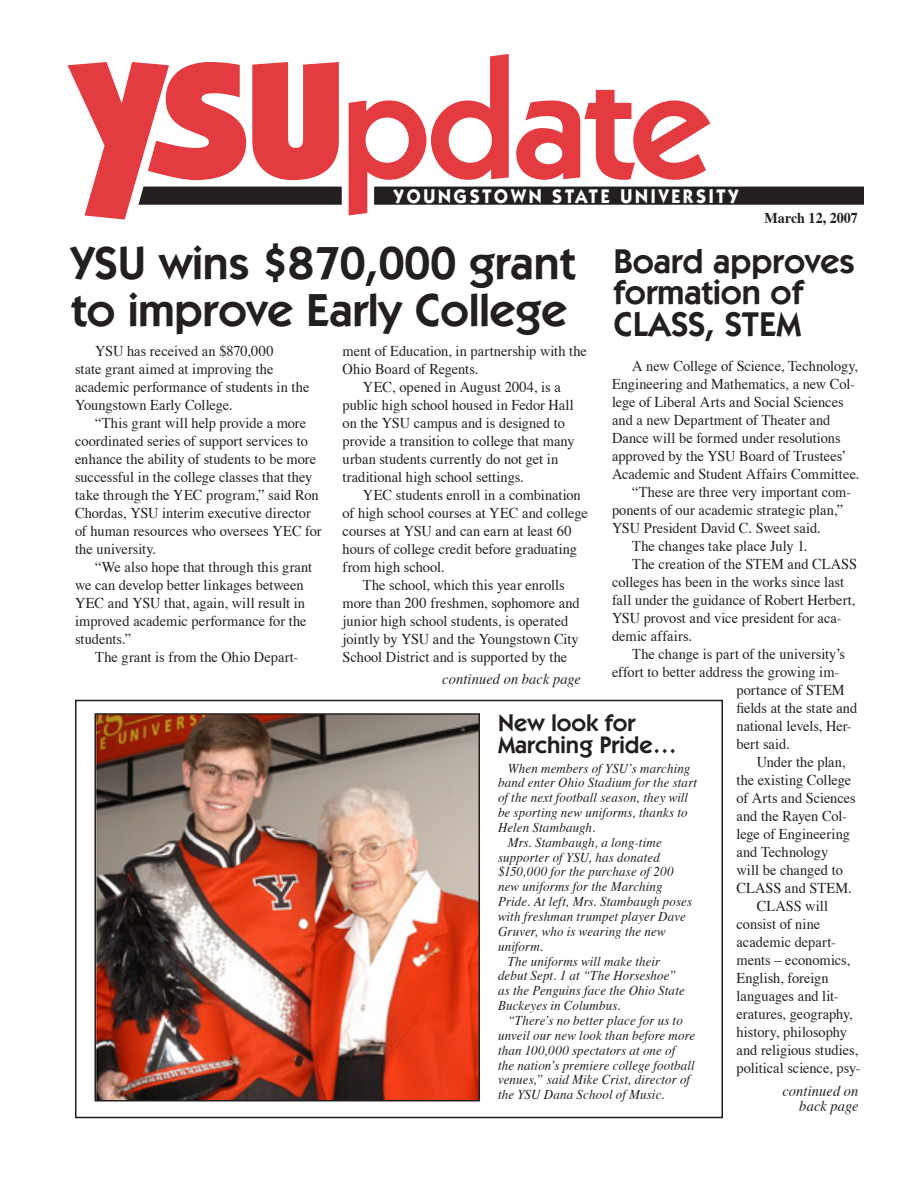
<style>
.page{position:relative;width:918px;height:1188px;background:#fff}
.page>*{position:absolute;margin:0;border:0;box-sizing:border-box;transform-origin:0 0}
.headline_new{font:600 46.5px/46.5px "Itc Kabel";color:#231f20}
.headline_new-2{font:600 34.5px "Itc Kabel";color:#231f20}
.subhead_16{font:600 24px/22px "Itc Kabel";color:#231f20}
.t1{font:700 19.8px "Itc Kabel";letter-spacing:.16em;color:#fff;scale:.9 1}
.body{font:15px/18px "Times";color:#231f20;scale:.96 1}
.body-2{font:italic 15px/15px "Times";letter-spacing:.01em;color:#231f20;text-align:right;scale:.96 1}
.t2{font:700 15px "Times";color:#231f20;scale:.94 1}
.t3{font:italic 13.5px/14.9px "Times";letter-spacing:.01em;color:#231f20;scale:.96 1}
</style>
<div class="page">
<div style="left:374px;top:187px;width:490px;height:18px;background:#231f20"></div>
<svg style="left:68px;top:62px;width:274px;height:158px"></svg>
<svg style="left:349px;top:54px;width:160px;height:161px"></svg>
<svg style="left:516px;top:90px;width:194px;height:90px"></svg>
<img style="left:97px;top:716px;width:380px;height:382px">
<div style="left:94px;top:713px;width:386px;height:388px;border:2px solid #231f20"></div>
<div style="left:75px;top:700px;width:648px;height:418px;border:2px solid #231f20"></div>
<p class="t1" style="left:394px;top:184px;width:384px">YOUNGSTOWN STATE UNIVERSITY</p>
<p class="t2" style="left:765px;top:204px;width:101px">March 12, 2007</p>
<p class="headline_new" style="left:71px;top:240px;width:505px">YSU wins $870,000 grant to improve Early College</p>
<p class="headline_new-2" style="left:614px;top:241px;width:243px">Board approves</p>
<p class="headline_new-2" style="left:614px;top:272px;width:191px">formation of</p>
<p class="headline_new-2" style="left:614px;top:304px;width:189px">CLASS, STEM</p>
<p class="body" style="left:75px;top:341px;width:246px;text-indent:20px">YSU has received an $870,000<br>state grant aimed at improving the academic performance of students in the<br>Youngstown Early College.</p>
<p class="body" style="left:75px;top:413px;width:258px;text-indent:20px">“This grant will help provide a more coordinated series of support services to enhance the ability of students to be more successful in the college classes that they take through the YEC program,” said Ron Chordas, YSU interim executive director of human resources who oversees YEC for the university.</p>
<p class="body" style="left:75px;top:557px;width:249px;text-indent:20px">“We also hope that through this grant we can develop better linkages between<br>YEC and YSU that, again, will result in improved academic performance for the students.”</p>
<p class="body" style="left:95px;top:647px;width:213px">The grant is from the Ohio Depart-</p>
<p class="body" style="left:343px;top:341px;width:256px">ment of Education, in partnership with the<br>Ohio Board of Regents.</p>
<p class="body" style="left:343px;top:377px;width:243px;text-indent:20px">YEC, opened in August 2004, is a public high school housed in Fedor Hall on the YSU campus and is designed to provide a transition to college that many urban students currently do not get in traditional high school settings.</p>
<p class="body" style="left:343px;top:485px;width:257px;text-indent:20px">YEC students enroll in a combination of high school courses at YEC and college courses at YSU and can earn at least 60 hours of college credit before graduating from high school.</p>
<p class="body" style="left:343px;top:575px;width:248px;text-indent:20px">The school, which this year enrolls more than 200 freshmen, sophomore and junior high school students, is operated jointly by YSU and the Youngstown City School District and is supported by the</p>
<p class="body" style="left:612px;top:355px;width:259px;text-indent:20px">A new College of Science, Technology, Engineering and Mathematics, a new Col&shy;lege of Liberal Arts and Social Sciences and a new Department of Theater and Dance will be formed under resolutions approved by the YSU Board of Trustees’ Academic and Student Affairs Committee.</p>
<p class="body" style="left:612px;top:481px;width:251px;text-indent:20px">“These are three very important com&shy;ponents of our academic strategic plan,”<br>YSU President David C. Sweet said.</p>
<p class="body" style="left:632px;top:535px;width:184px">The changes take place July 1.</p>
<p class="body" style="left:612px;top:553px;width:257px;text-indent:20px">The creation of the STEM and CLASS colleges has been in the works since last fall under the guidance of Robert Herbert, YSU provost and vice president for aca&shy;demic affairs.</p>
<p class="body" style="left:632px;top:643px;width:223px">The change is part of the university’s</p>
<p class="body" style="left:612px;top:661px;width:238px">effort to better address the growing im-</p>
<p class="body" style="left:736px;top:679px;width:114px">portance of STEM</p>
<p class="body" style="left:736px;top:697px;width:127px">fields at the state and</p>
<p class="body" style="left:736px;top:715px;width:121px">national levels, Her-</p>
<p class="body" style="left:736px;top:733px;width:57px">bert said.</p>
<p class="body" style="left:736px;top:751px;width:126px;text-indent:20px">Under the plan, the existing College of Arts and Sciences and the Rayen Col&shy;lege of Engineering and Technology<br>will be changed to<br>CLASS and STEM.</p>
<p class="body" style="left:736px;top:895px;width:131px;text-indent:20px">CLASS will consist of nine academic depart&shy;ments – economics,<br>English, foreign languages and lit&shy;eratures, geography, history, philosophy and religious studies, political science, psy-</p>
<p class="body-2" style="left:442px;top:670px;width:146px">continued on back page</p>
<p class="subhead_16" style="left:498px;top:712px;width:180px">New look for<br>Marching Pride…</p>
<p class="t3" style="left:498px;top:760px;width:209px;text-indent:10px">When members of YSU’s marching band enter Ohio Stadium for the start of the next football season, they will be sporting new uniforms, thanks to<br>Helen Stambaugh.</p>
<p class="t3" style="left:498px;top:834px;width:204px;text-indent:10px">Mrs. Stambaugh, a long-time supporter of YSU, has donated $150,000 for the purchase of 200 new uniforms for the Marching<br>Pride. At left, Mrs. Stambaugh poses with freshman trumpet player Dave<br>Gruver, who is wearing the new uniform.</p>
<p class="t3" style="left:498px;top:953px;width:196px;text-indent:10px">The uniforms will make their debut Sept. 1 at “The Horseshoe” as the Penguins face the Ohio State<br>Buckeyes in Columbus.</p>
<p class="t3" style="left:498px;top:1012px;width:207px;text-indent:10px">“There’s no better place for us to unveil our new look than before more than 100,000 spectators at one of<br>the nation’s premiere college football venues,” said Mike Crist, director of the YSU Dana School of Music.</p>
<p class="body-2" style="left:782px;top:1082px;width:81px">continued on back page</p>
</div>
